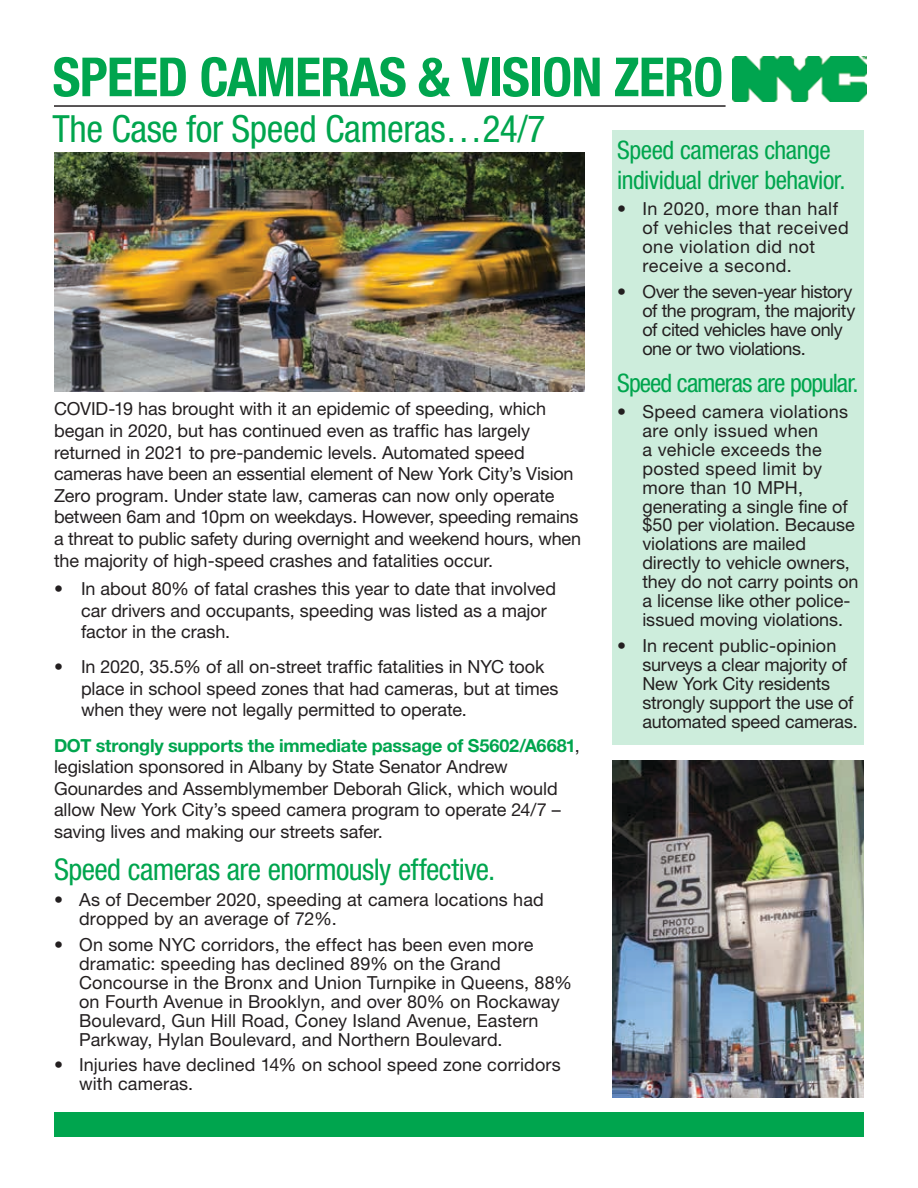
<style>
.page{position:relative;width:918px;height:1188px;background:#fff}
.page>*{position:absolute;margin:0;border:0;box-sizing:border-box;transform-origin:0 0}
.t1{font:700 condensed 54px "Helvetica Neue LT Std";letter-spacing:-.015em;color:#00a54e}
.Heading_1{font:condensed 37.5px "Helvetica Neue LT Std";letter-spacing:-.01em;color:#00a54e}
.Heading_2{font:condensed 30px "Helvetica Neue LT Std";letter-spacing:-.02em;color:#00a54e}
.Heading_2-2{font:condensed 25.5px/30.6px "Helvetica Neue LT Std";letter-spacing:-.02em;color:#00a54e}
.Heading_2-3{font:condensed 25.5px "Helvetica Neue LT Std";letter-spacing:-.04em;color:#00a54e}
.Body{font:18px/19px "Helvetica Neue LT Std";color:#231f20}
.Heading_2-4{font:18px/21.6px "Helvetica Neue LT Std";letter-spacing:-.005em;color:#231f20}
.Body-2{font:18px/19px "Helvetica Neue LT Std";letter-spacing:-.025em;color:#231f20}
.Body-3{font:18px/19px "Helvetica Neue LT Std";letter-spacing:.025em;color:#231f20}
.s1{font-stretch:condensed}
.s2{font-weight:700;color:#00a54e}
</style>
<div class="page">
<img style="left:54px;top:153px;width:531px;height:238px">
<hr style="left:54px;top:105px;width:672px;height:2px;background:#231f20">
<img style="left:733px;top:57px;width:133px;height:44px">
<img style="left:612px;top:760px;width:252px;height:337px">
<div style="left:612px;top:130px;width:252px;height:614px;background:#cdeddc"></div>
<div style="left:54px;top:1112px;width:810px;height:25px;background:#00a54e"></div>
<h1 class="t1" style="left:52px;top:44px;width:672px">SPEED CAMERAS &amp; VISION ZERO</h1>
<h2 class="Heading_1" style="left:52px;top:107px;width:495px">The Case for Speed Cameras…24/7</h2>
<h3 class="Heading_2-2" style="left:617px;top:134px;width:230px">Speed cameras change individual driver behavior.</h3>
<p class="Body-3" style="left:642px;top:199px;width:208px;text-indent:-25px">• In 2020, more than half of vehicles that received one violation did not receive a second.</p>
<p class="Body-2" style="left:642px;top:281px;width:214px;text-indent:-25px">• Over the seven-year history of the program, the majority of cited vehicles have only one or two violations.</p>
<h3 class="Heading_2-3" style="left:617px;top:368px;width:243px">Speed cameras are popular.</h3>
<p class="Body" style="left:642px;top:401px;width:218px;text-indent:-25px">• Speed camera violations are only issued when<br>a vehicle exceeds the posted speed limit by more than 10 MPH, generating a single fine of $50 per violation. Because violations are mailed directly to vehicle owners, they do not carry points on a license like other police&shy;issued moving violations.</p>
<p class="Body" style="left:642px;top:636px;width:217px;text-indent:-25px">• In recent public-opinion surveys a clear majority of<br>New York City residents strongly support the use of automated speed cameras.</p>
<p class="Body" style="left:54px;top:398px;width:529px;line-height:21.6px">COVID-19 has brought with it an epidemic of speeding, which began in 2020, but has continued even as traffic has largely returned in 2021 to pre-pandemic levels. Automated speed cameras have been an essential element of New York City’s Vision Zero program. Under state law, cameras can now only operate between 6am and 10pm on weekdays. However, speeding remains a threat to public safety during overnight and weekend hours, when the majority of high-speed crashes and fatalities occur.</p>
<h3 class="Heading_2-4" style="left:81px;top:577px;width:477px;text-indent:-27px"><span class="s1">•</span> In about 80% of fatal crashes this year to date that involved car drivers and occupants, speeding was listed as a major factor in the crash.</h3>
<h3 class="Heading_2-4" style="left:81px;top:656px;width:479px;text-indent:-27px"><span class="s1">•</span> In 2020, 35.5% of all on-street traffic fatalities in NYC took place in school speed zones that had cameras, but at times when they were not legally permitted to operate.</h3>
<p class="Body" style="left:54px;top:734px;width:527px;line-height:21.6px"><span class="s2">DOT strongly supports the immediate passage of S5602/A6681</span>, legislation sponsored in Albany by State Senator Andrew Gounardes and Assemblymember Deborah Glick, which would allow New York City’s speed camera program to operate 24/7 – saving lives and making our streets safer.</p>
<h3 class="Heading_2" style="left:54px;top:852px;width:443px">Speed cameras are enormously effective.</h3>
<p class="Body" style="left:79px;top:890px;width:466px;text-indent:-25px">• As of December 2020, speeding at camera locations had dropped by an average of 72%.</p>
<p class="Body" style="left:79px;top:935px;width:495px;text-indent:-25px">• On some NYC corridors, the effect has been even more dramatic: speeding has declined 89% on the Grand Concourse in the Bronx and Union Turnpike in Queens, 88% on Fourth Avenue in Brooklyn, and over 80% on Rockaway Boulevard, Gun Hill Road, Coney Island Avenue, Eastern Parkway, Hylan Boulevard, and Northern Boulevard.</p>
<p class="Body" style="left:79px;top:1055px;width:483px;text-indent:-25px">• Injuries have declined 14% on school speed zone corridors with cameras.</p>
</div>
